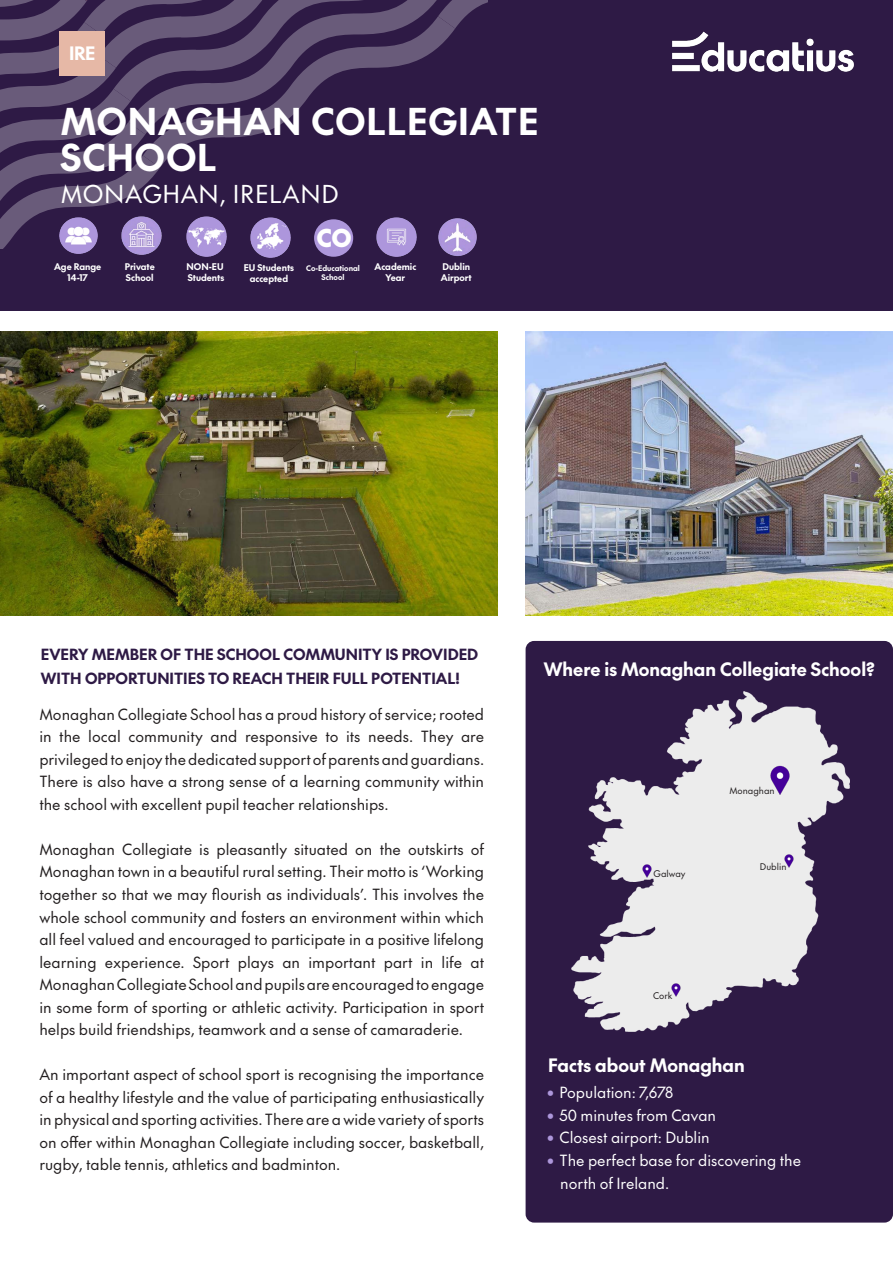
<style>
.page{position:relative;width:893px;height:1263px;background:#fff}
.page>*{position:absolute;margin:0;border:0;box-sizing:border-box;transform-origin:0 0}
.t1{font:700 36px "The Future";letter-spacing:.025em;color:#fff}
.t2{font:24px "The Future";letter-spacing:.025em;color:#fff}
.t3{font:900 24px "The Future";color:#fff}
.t4{font:700 18px "The Future";color:#fff}
.t5{font:15px/22.5px "The Future";color:#231f20;text-align:justify}
.t6{font:15px "The Future";color:#fff}
.Small_title_2{font:700 15px/24px "The Future";color:#2e1a45}
.t7{font:700 9px/10.8px "The Future";color:#fff}
.t8{font:9px "The Future";color:#231f20}
.t9{font:700 7.5px "The Future";color:#fff}
.s1{font-family:"Calibri";font-weight:700;color:#ad97db}
</style>
<div class="page">
<div style="left:0;top:0;width:893px;height:310px;background:#2e1a45"></div>
<svg style="left:0;top:0;width:487px;height:248px"></svg>
<img style="left:672px;top:31px;width:182px;height:41px">
<div style="left:526px;top:641px;width:367px;height:581px;background:#2e1a45;border-radius:9px"></div>
<img style="left:526px;top:332px;width:367px;height:283px">
<img style="left:0;top:332px;width:497px;height:283px">
<img style="left:571px;top:692px;width:278px;height:339px">
<img style="left:59px;top:216px;width:39px;height:38px">
<img style="left:121px;top:216px;width:42px;height:39px">
<img style="left:185px;top:216px;width:42px;height:41px">
<img style="left:376px;top:216px;width:42px;height:41px">
<img style="left:437px;top:216px;width:42px;height:40px">
<img style="left:765px;top:763px;width:32px;height:32px">
<img style="left:641px;top:864px;width:13px;height:15px">
<img style="left:670px;top:982px;width:14px;height:15px">
<img style="left:782px;top:853px;width:14px;height:15px">
<img style="left:249px;top:217px;width:42px;height:41px">
<div style="left:314px;top:219px;width:39px;height:38px;background:#ad97db;border-radius:50%"></div>
<div style="left:60px;top:31px;width:45px;height:45px;background:#e6b8a6"></div>
<p class="t4" style="left:69px;top:40px;width:28px">IRE</p>
<p class="t1" style="left:61px;top:96px;width:479px">MONAGHAN COLLEGIATE</p>
<p class="t1" style="left:61px;top:132px;width:157px">SCHOOL</p>
<p class="t2" style="left:61px;top:177px;width:279px">MONAGHAN, IRELAND</p>
<p class="t7" style="left:54px;top:261px;width:49px">Age Range</p>
<p class="t7" style="left:67px;top:271px;width:22px">14-17</p>
<p class="t7" style="left:125px;top:261px;width:32px">Private</p>
<p class="t7" style="left:126px;top:271px;width:29px">School</p>
<p class="t7" style="left:186px;top:261px;width:39px">NON-EU</p>
<p class="t7" style="left:188px;top:272px;width:38px">Students</p>
<p class="t7" style="left:244px;top:262px;width:52px">EU Students</p>
<p class="t7" style="left:250px;top:272px;width:40px">accepted</p>
<p class="t3" style="left:317px;top:220px;width:36px">CO</p>
<p class="t9" style="left:306px;top:263px;width:55px">Co-Educational</p>
<p class="t9" style="left:322px;top:272px;width:25px">School</p>
<p class="t7" style="left:375px;top:261px;width:43px">Academic</p>
<p class="t7" style="left:386px;top:272px;width:21px">Year</p>
<p class="t7" style="left:441px;top:261px;width:32px">Dublin<br>Airport</p>
<p class="Small_title_2" style="left:41px;top:641px;width:439px">EVERY MEMBER OF THE SCHOOL COMMUNITY IS PROVIDED<br>WITH OPPORTUNITIES TO REACH THEIR FULL POTENTIAL!</p>
<p class="t5" style="left:39px;top:703px;width:446px">Monaghan Collegiate School has a proud history of service; rooted in the local community and responsive to its needs. They are privileged to enjoy the dedicated support of parents and guardians.<br>There is also have a strong sense of a learning community within the school with excellent pupil teacher relationships.</p>
<p class="t5" style="left:39px;top:838px;width:446px">Monaghan Collegiate is pleasantly situated on the outskirts of Monaghan town in a beautiful rural setting. Their motto is ‘Working together so that we may flourish as individuals’. This involves the whole school community and fosters an environment within which all feel valued and encouraged to participate in a positive lifelong learning experience. Sport plays an important part in life at Monaghan Collegiate School and pupils are encouraged to engage in some form of sporting or athletic activity. Participation in sport helps build friendships, teamwork and a sense of camaraderie.</p>
<p class="t5" style="left:39px;top:1063px;width:446px">An important aspect of school sport is recognising the importance of a healthy lifestyle and the value of participating enthusiastically in physical and sporting activities. There are a wide variety of sports on offer within Monaghan Collegiate including soccer, basketball, rugby, table tennis, athletics and badminton.</p>
<p class="t4" style="left:544px;top:656px;width:333px">Where is Monaghan Collegiate School?</p>
<p class="t8" style="left:654px;top:867px;width:34px">Galway</p>
<p class="t8" style="left:729px;top:785px;width:47px">Monaghan</p>
<p class="t8" style="left:760px;top:860px;width:28px">Dublin</p>
<p class="t8" style="left:653px;top:989px;width:21px">Cork</p>
<p class="t4" style="left:548px;top:1052px;width:198px">Facts about Monaghan</p>
<p class="t6" style="left:547px;top:1082px;width:128px"><span class="s1">•</span> Population: 7,678</p>
<p class="t6" style="left:547px;top:1105px;width:171px"><span class="s1">•</span> 50 minutes from Cavan</p>
<p class="t6" style="left:547px;top:1127px;width:164px"><span class="s1">•</span> Closest airport: Dublin</p>
<p class="t6" style="left:547px;top:1150px;width:256px"><span class="s1">•</span> The perfect base for discovering the</p>
<p class="t6" style="left:560px;top:1173px;width:111px">north of Ireland.</p>
</div>
